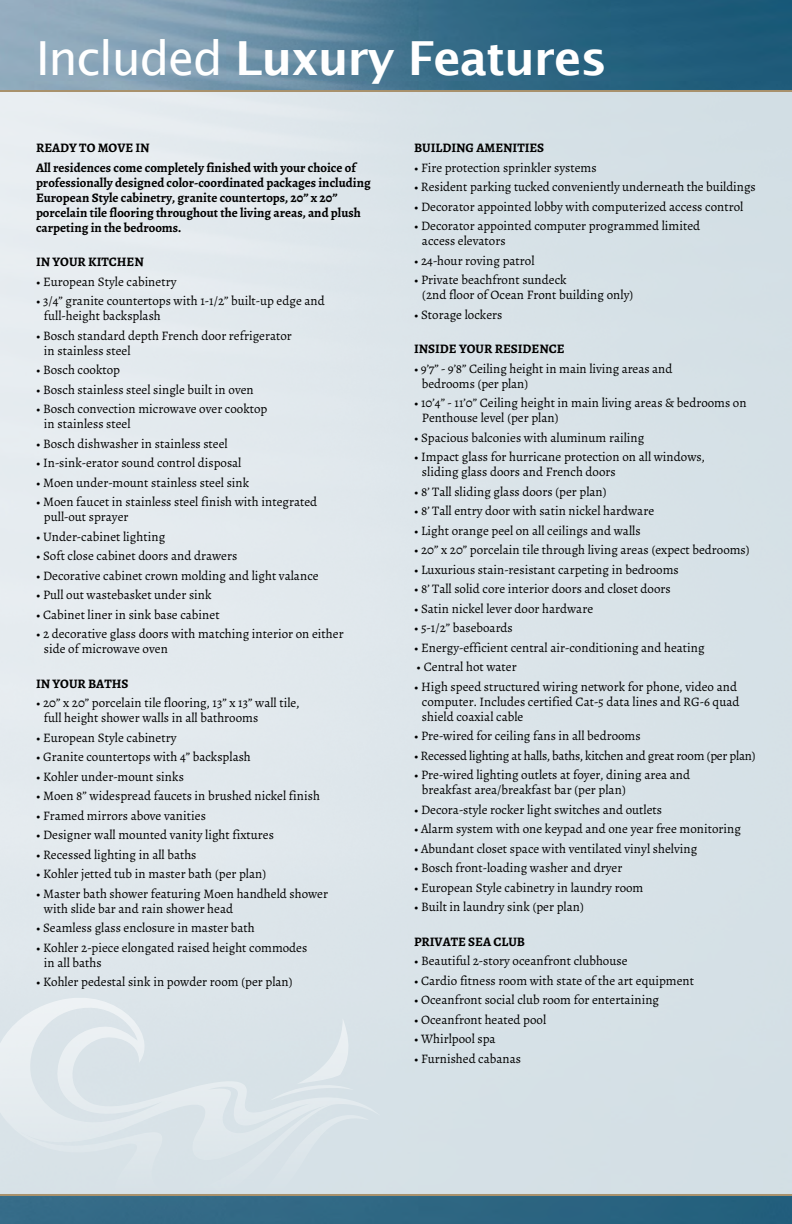
<style>
.page{position:relative;width:792px;height:1224px;background:#fff}
.page>*{position:absolute;margin:0;border:0;box-sizing:border-box;transform-origin:0 0}
.t1{font:600 47px "Lucida Sans";letter-spacing:-.025em;color:#fff}
.t2{font:13px/15px "Alegreya";color:#000}
.t3{font:700 13px/15px "Alegreya";color:#000}
.t4{font:13px "Alegreya";letter-spacing:-.02em;color:#000}
.s1{font-weight:400}
</style>
<div class="page">
<img style="left:0;top:0;width:792px;height:1224px">
<div style="left:0;top:91px;width:792px;height:1104px;background:#dbe4e9"></div>
<svg style="left:0;top:998px;width:131px;height:106px"></svg>
<svg style="left:5px;top:1018px;width:343px;height:86px"></svg>
<hr style="left:0;top:1194px;width:792px;height:2px;background:#a8916c">
<hr style="left:0;top:90px;width:792px;height:2px;background:#a8916c">
<h1 class="t1" style="left:36px;top:32px;width:573px"><span class="s1">Included</span> Luxury Features</h1>
<p class="t3" style="left:36px;top:138px;width:321px;line-height:19.5px">READY TO MOVE IN<br>All residences come completely finished with your choice of</p>
<p class="t3" style="left:36px;top:175px;width:336px">professionally designed color-coordinated packages including European Style cabinetry, granite countertops, 20” x 20” porcelain tile flooring throughout the living areas, and plush carpeting in the bedrooms.</p>
<p class="t3" style="left:36px;top:254px;width:109px">IN YOUR KITCHEN</p>
<p class="t2" style="left:36px;top:274px;width:142px">• European Style cabinetry</p>
<p class="t2" style="left:44px;top:293px;width:282px;text-indent:-8px">• 3/4” granite countertops with 1-1/2” built-up edge and full-height backsplash</p>
<p class="t2" style="left:44px;top:328px;width:249px;text-indent:-8px">• Bosch standard depth French door refrigerator in stainless steel</p>
<p class="t2" style="left:36px;top:362px;width:86px">• Bosch cooktop</p>
<p class="t2" style="left:36px;top:382px;width:219px">• Bosch stainless steel single built in oven</p>
<p class="t2" style="left:44px;top:401px;width:225px;text-indent:-8px">• Bosch convection microwave over cooktop in stainless steel</p>
<p class="t2" style="left:36px;top:436px;width:193px">• Bosch dishwasher in stainless steel</p>
<p class="t2" style="left:36px;top:455px;width:207px">• In-sink-erator sound control disposal</p>
<p class="t2" style="left:36px;top:475px;width:215px">• Moen under-mount stainless steel sink</p>
<p class="t2" style="left:44px;top:494px;width:275px;text-indent:-8px">• Moen faucet in stainless steel finish with integrated pull-out sprayer</p>
<p class="t2" style="left:36px;top:529px;width:131px">• Under-cabinet lighting</p>
<p class="t2" style="left:36px;top:548px;width:203px">• Soft close cabinet doors and drawers</p>
<p class="t2" style="left:36px;top:568px;width:284px">• Decorative cabinet crown molding and light valance</p>
<p class="t2" style="left:36px;top:587px;width:177px">• Pull out wastebasket under sink</p>
<p class="t2" style="left:36px;top:607px;width:185px">• Cabinet liner in sink base cabinet</p>
<p class="t2" style="left:44px;top:626px;width:301px;text-indent:-8px">• 2 decorative glass doors with matching interior on either side of microwave oven</p>
<p class="t3" style="left:36px;top:676px;width:94px">IN YOUR BATHS</p>
<p class="t2" style="left:44px;top:695px;width:257px;text-indent:-8px">• 20” x 20” porcelain tile flooring, 13” x 13” wall tile, full height shower walls in all bathrooms</p>
<p class="t2" style="left:36px;top:730px;width:142px">• European Style cabinetry</p>
<p class="t2" style="left:36px;top:749px;width:216px">• Granite countertops with 4” backsplash</p>
<p class="t2" style="left:36px;top:769px;width:149px">• Kohler under-mount sinks</p>
<p class="t2" style="left:36px;top:788px;width:286px">• Moen 8” widespread faucets in brushed nickel finish</p>
<p class="t2" style="left:36px;top:808px;width:171px">• Framed mirrors above vanities</p>
<p class="t2" style="left:36px;top:827px;width:239px">• Designer wall mounted vanity light fixtures</p>
<p class="t2" style="left:36px;top:847px;width:162px">• Recessed lighting in all baths</p>
<p class="t2" style="left:36px;top:866px;width:232px">• Kohler jetted tub in master bath (per plan)</p>
<p class="t2" style="left:44px;top:886px;width:286px;text-indent:-8px">• Master bath shower featuring Moen handheld shower with slide bar and rain shower head</p>
<p class="t2" style="left:36px;top:920px;width:220px">• Seamless glass enclosure in master bath</p>
<p class="t2" style="left:44px;top:940px;width:265px;text-indent:-8px">• Kohler 2-piece elongated raised height commodes in all baths</p>
<p class="t2" style="left:36px;top:974px;width:258px">• Kohler pedestal sink in powder room (per plan)</p>
<p class="t3" style="left:414px;top:140px;width:132px">BUILDING AMENITIES</p>
<p class="t2" style="left:414px;top:160px;width:184px">• Fire protection sprinkler systems</p>
<p class="t2" style="left:414px;top:179px;width:343px">• Resident parking tucked conveniently underneath the buildings</p>
<p class="t2" style="left:414px;top:199px;width:331px">• Decorator appointed lobby with computerized access control</p>
<p class="t2" style="left:422px;top:218px;width:280px;text-indent:-8px">• Decorator appointed computer programmed limited access elevators</p>
<p class="t2" style="left:414px;top:253px;width:122px">• 24-hour roving patrol</p>
<p class="t2" style="left:422px;top:272px;width:213px;text-indent:-8px">• Private beachfront sundeck<br>(2nd floor of Ocean Front building only)</p>
<p class="t2" style="left:414px;top:307px;width:90px">• Storage lockers</p>
<p class="t3" style="left:414px;top:341px;width:152px">INSIDE YOUR RESIDENCE</p>
<p class="t2" style="left:422px;top:361px;width:252px;text-indent:-8px">• 9’7” - 9’8” Ceiling height in main living areas and bedrooms (per plan)</p>
<p class="t2" style="left:422px;top:395px;width:326px;text-indent:-8px">• 10’4” - 11’0” Ceiling height in main living areas &amp; bedrooms on<br>Penthouse level (per plan)</p>
<p class="t2" style="left:414px;top:430px;width:232px">• Spacious balconies with aluminum railing</p>
<p class="t2" style="left:422px;top:449px;width:284px;text-indent:-8px">• Impact glass for hurricane protection on all windows, sliding glass doors and French doors</p>
<p class="t2" style="left:414px;top:484px;width:194px">• 8’ Tall sliding glass doors (per plan)</p>
<p class="t2" style="left:414px;top:503px;width:242px">• 8’ Tall entry door with satin nickel hardware</p>
<p class="t2" style="left:414px;top:523px;width:228px">• Light orange peel on all ceilings and walls</p>
<p class="t2" style="left:414px;top:542px;width:337px">• 20” x 20” porcelain tile through living areas (expect bedrooms)</p>
<p class="t2" style="left:414px;top:562px;width:266px">• Luxurious stain-resistant carpeting in bedrooms</p>
<p class="t2" style="left:414px;top:581px;width:258px">• 8’ Tall solid core interior doors and closet doors</p>
<p class="t2" style="left:414px;top:601px;width:181px">• Satin nickel lever door hardware</p>
<p class="t2" style="left:414px;top:620px;width:100px">• 5-1/2” baseboards</p>
<p class="t2" style="left:414px;top:640px;width:292px">• Energy-efficient central air-conditioning and heating</p>
<p class="t2" style="left:417px;top:659px;width:102px">• Central hot water</p>
<p class="t2" style="left:422px;top:679px;width:319px;text-indent:-8px">• High speed structured wiring network for phone, video and computer. Includes certified Cat-5 data lines and RG-6 quad shield coaxial cable</p>
<p class="t2" style="left:414px;top:728px;width:228px">• Pre-wired for ceiling fans in all bedrooms</p>
<p class="t4" style="left:414px;top:747px;width:343px">• Recessed lighting at halls, baths, kitchen and great room (per plan)</p>
<p class="t2" style="left:422px;top:767px;width:270px;text-indent:-8px">• Pre-wired lighting outlets at foyer, dining area and breakfast area/breakfast bar (per plan)</p>
<p class="t2" style="left:414px;top:802px;width:250px">• Decora-style rocker light switches and outlets</p>
<p class="t2" style="left:414px;top:821px;width:329px">• Alarm system with one keypad and one year free monitoring</p>
<p class="t2" style="left:414px;top:841px;width:285px">• Abundant closet space with ventilated vinyl shelving</p>
<p class="t2" style="left:414px;top:860px;width:210px">• Bosch front-loading washer and dryer</p>
<p class="t2" style="left:414px;top:880px;width:231px">• European Style cabinetry in laundry room</p>
<p class="t2" style="left:414px;top:899px;width:172px">• Built in laundry sink (per plan)</p>
<p class="t3" style="left:414px;top:934px;width:113px">PRIVATE SEA CLUB</p>
<p class="t2" style="left:414px;top:953px;width:215px">• Beautiful 2-story oceanfront clubhouse</p>
<p class="t2" style="left:414px;top:973px;width:282px">• Cardio fitness room with state of the art equipment</p>
<p class="t2" style="left:414px;top:992px;width:247px">• Oceanfront social club room for entertaining</p>
<p class="t2" style="left:414px;top:1012px;width:134px">• Oceanfront heated pool</p>
<p class="t2" style="left:414px;top:1031px;width:83px">• Whirlpool spa</p>
<p class="t2" style="left:414px;top:1051px;width:109px">• Furnished cabanas</p>
</div>
